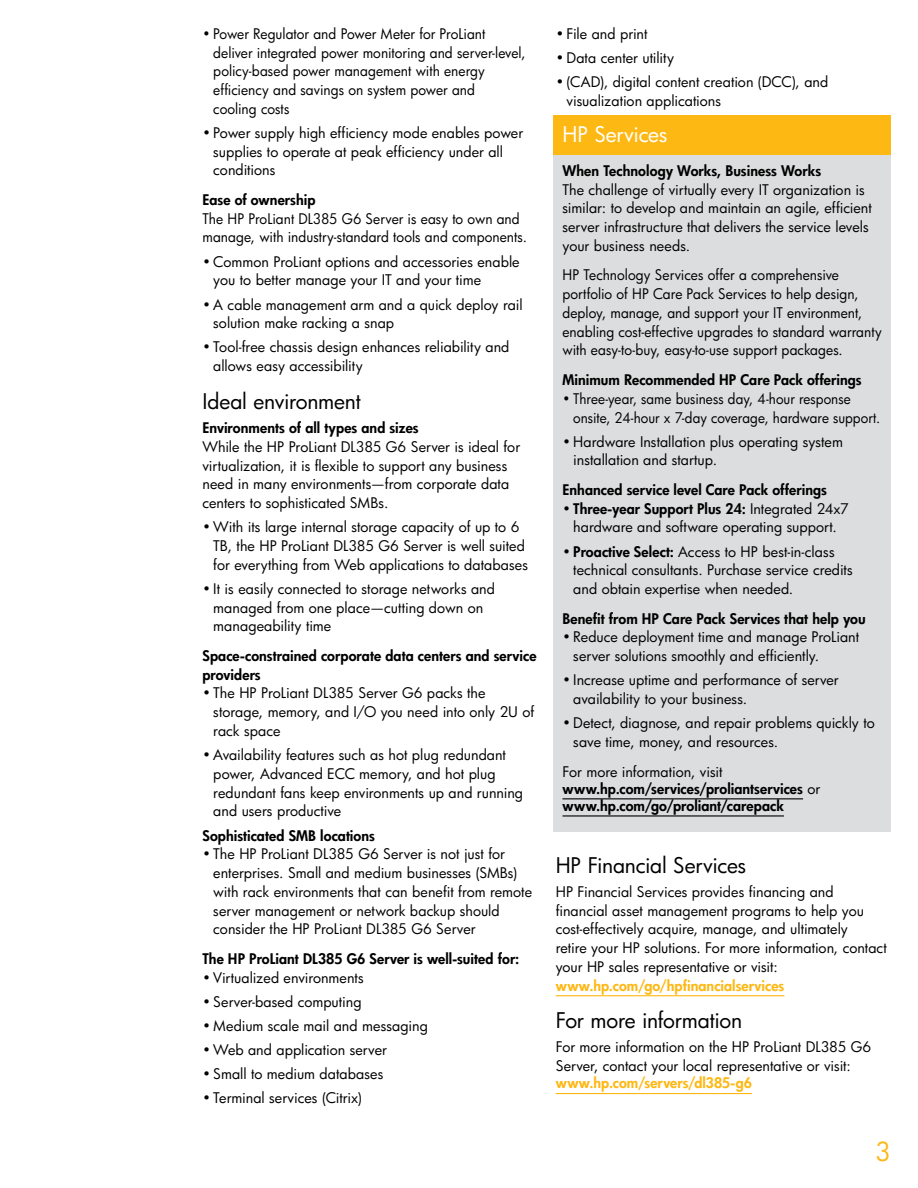
<style>
.page{position:relative;width:918px;height:1188px;background:#fff}
.page>*{position:absolute;margin:0;border:0;box-sizing:border-box;transform-origin:0 0}
.t1{font:25.5px "HP Futura";color:#fdb813}
.t2{font:21px "HP Futura";letter-spacing:-.01em;color:#000}
.t3{font:21px "HP Futura";letter-spacing:-.01em;color:#fff}
.t4{font:14.25px/18.8px "HP Futura";color:#000}
.t5{font:14.25px/18.8px "HP Futura";color:#000;scale:.96 1}
.t6{font:800 14.25px/17.1px "HP Futura";letter-spacing:.005em;color:#000}
.t7{font:14.25px/18.8px "HP Futura";color:#000;scale:.94 1}
.t8{font:800 14.25px "HP Futura";letter-spacing:.005em;color:#fdb813}
.s1{font-weight:800}
.s2{font-weight:400}
</style>
<div class="page">
<hr style="left:556px;top:995px;width:228px;height:1px;background:#fdb813">
<hr style="left:556px;top:1093px;width:196px;height:1px;background:#fdb813">
<div style="left:554px;top:115px;width:337px;height:40px;background:#fdb813"></div>
<div style="left:554px;top:155px;width:337px;height:677px;background:#dcddde"></div>
<hr style="left:562px;top:798px;width:241px;height:1px;background:#000">
<hr style="left:562px;top:815px;width:222px;height:2px;background:#000">
<p class="t5" style="left:213px;top:24px;width:327px;text-indent:-11px">• Power Regulator and Power Meter for ProLiant deliver integrated power monitoring and server-level, policy-based power management with energy efficiency and savings on system power and<br>cooling costs</p>
<p class="t4" style="left:213px;top:123px;width:311px;text-indent:-11px">• Power supply high efficiency mode enables power supplies to operate at peak efficiency under all conditions</p>
<p class="t6" style="left:202px;top:191px;width:114px">Ease of ownership</p>
<p class="t5" style="left:202px;top:209px;width:340px">The HP ProLiant DL385 G6 Server is easy to own and manage, with industry-standard tools and components.</p>
<p class="t4" style="left:213px;top:252px;width:308px;text-indent:-11px">• Common ProLiant options and accessories enable you to better manage your IT and your time</p>
<p class="t4" style="left:213px;top:295px;width:311px;text-indent:-11px">• A cable management arm and a quick deploy rail solution make racking a snap</p>
<p class="t4" style="left:213px;top:338px;width:298px;text-indent:-11px">• Tool-free chassis design enhances reliability and allows easy accessibility</p>
<h2 class="t2" style="left:202px;top:387px;width:160px">Ideal environment</h2>
<p class="t6" style="left:202px;top:419px;width:218px">Environments of all types and sizes</p>
<p class="t4" style="left:202px;top:437px;width:319px">While the HP ProLiant DL385 G6 Server is ideal for virtualization, it is flexible to support any business need in many environments—from corporate data centers to sophisticated SMBs.</p>
<p class="t4" style="left:213px;top:517px;width:316px;text-indent:-11px">• With its large internal storage capacity of up to 6<br>TB, the HP ProLiant DL385 G6 Server is well suited for everything from Web applications to databases</p>
<p class="t4" style="left:213px;top:579px;width:283px;text-indent:-11px">• It is easily connected to storage networks and managed from one place—cutting down on manageability time</p>
<p class="t6" style="left:202px;top:646px;width:336px;line-height:18.8px">Space-constrained corporate data centers and service providers</p>
<p class="t4" style="left:213px;top:684px;width:322px;text-indent:-11px">• The HP ProLiant DL385 Server G6 packs the storage, memory, and I/O you need into only 2U of rack space</p>
<p class="t4" style="left:213px;top:745px;width:311px;text-indent:-11px">• Availability features such as hot plug redundant power, Advanced ECC memory, and hot plug redundant fans keep environments up and running and users productive</p>
<p class="t6" style="left:202px;top:826px;width:174px">Sophisticated SMB locations</p>
<p class="t4" style="left:213px;top:844px;width:320px;text-indent:-11px">• The HP ProLiant DL385 G6 Server is not just for enterprises. Small and medium businesses (SMBs) with rack environments that can benefit from remote server management or network backup should consider the HP ProLiant DL385 G6 Server</p>
<p class="t6" style="left:202px;top:950px;width:318px">The HP ProLiant DL385 G6 Server is well-suited for:</p>
<p class="t4" style="left:202px;top:968px;width:163px">• Virtualized environments</p>
<p class="t4" style="left:202px;top:992px;width:161px">• Server-based computing</p>
<p class="t4" style="left:202px;top:1016px;width:227px">• Medium scale mail and messaging</p>
<p class="t4" style="left:202px;top:1040px;width:186px">• Web and application server</p>
<p class="t4" style="left:202px;top:1064px;width:182px">• Small to medium databases</p>
<p class="t4" style="left:202px;top:1089px;width:161px">• Terminal services (Citrix)</p>
<p class="t4" style="left:556px;top:24px;width:93px">• File and print</p>
<p class="t4" style="left:556px;top:48px;width:120px">• Data center utility</p>
<p class="t4" style="left:567px;top:72px;width:263px;text-indent:-11px">• (CAD), digital content creation (DCC), and visualization applications</p>
<h2 class="t3" style="left:562px;top:121px;width:107px">HP Services</h2>
<p class="t6" style="left:562px;top:162px;width:260px">When Technology Works, Business Works</p>
<p class="t4" style="left:562px;top:180px;width:311px">The challenge of virtually every IT organization is similar: to develop and maintain an agile, efficient server infrastructure that delivers the service levels your business needs.</p>
<p class="t5" style="left:562px;top:266px;width:334px">HP Technology Services offer a comprehensive portfolio of HP Care Pack Services to help design, deploy, manage, and support your IT environment, enabling cost-effective upgrades to standard warranty with easy-to-buy, easy-to-use support packages.</p>
<p class="t6" style="left:562px;top:371px;width:301px">Minimum Recommended HP Care Pack offerings</p>
<p class="t7" style="left:573px;top:389px;width:328px;text-indent:-11px">• Three-year, same business day, 4-hour response onsite, 24-hour x 7-day coverage, hardware support.</p>
<p class="t4" style="left:573px;top:432px;width:271px;text-indent:-11px">• Hardware Installation plus operating system installation and startup.</p>
<p class="t6" style="left:562px;top:481px;width:266px">Enhanced service level Care Pack offerings</p>
<p class="t4" style="left:562px;top:499px;width:288px;text-align:center">• <span class="s1">Three-year Support Plus 24:</span> Integrated 24x7 hardware and software operating support.</p>
<p class="t4" style="left:573px;top:542px;width:281px;text-indent:-11px">• <span class="s1">Proactive Select:</span> Access to HP best-in-class technical consultants. Purchase service credits and obtain expertise when needed.</p>
<p class="t6" style="left:562px;top:610px;width:305px">Benefit from HP Care Pack Services that help you</p>
<p class="t4" style="left:573px;top:628px;width:287px;text-indent:-11px">• Reduce deployment time and manage ProLiant server solutions smoothly and efficiently.</p>
<p class="t4" style="left:573px;top:670px;width:267px;text-indent:-11px">• Increase uptime and performance of server availability to your business.</p>
<p class="t4" style="left:573px;top:713px;width:303px;text-indent:-11px">• Detect, diagnose, and repair problems quickly to save time, money, and resources.</p>
<p class="t6" style="left:562px;top:762px;width:259px"><span class="s2">For more information, visit </span>www.hp.com/services/proliantservices <span class="s2">or </span>www.hp.com/go/proliant/carepack</p>
<h2 class="t2" style="left:556px;top:851px;width:192px">HP Financial Services</h2>
<p class="t4" style="left:556px;top:882px;width:333px">HP Financial Services provides financing and financial asset management programs to help you cost-effectively acquire, manage, and ultimately<br>retire your HP solutions. For more information, contact your HP sales representative or visit:</p>
<p class="t8" style="left:556px;top:976px;width:230px">www.hp.com/go/hpfinancialservices</p>
<h2 class="t2" style="left:556px;top:1006px;width:188px">For more information</h2>
<p class="t4" style="left:556px;top:1038px;width:317px">For more information on the HP ProLiant DL385 G6<br>Server, contact your local representative or visit:</p>
<p class="t8" style="left:556px;top:1073px;width:198px">www.hp.com/servers/dl385-g6</p>
<h1 class="t1" style="left:875px;top:1134px;width:17px">3</h1>
</div>
